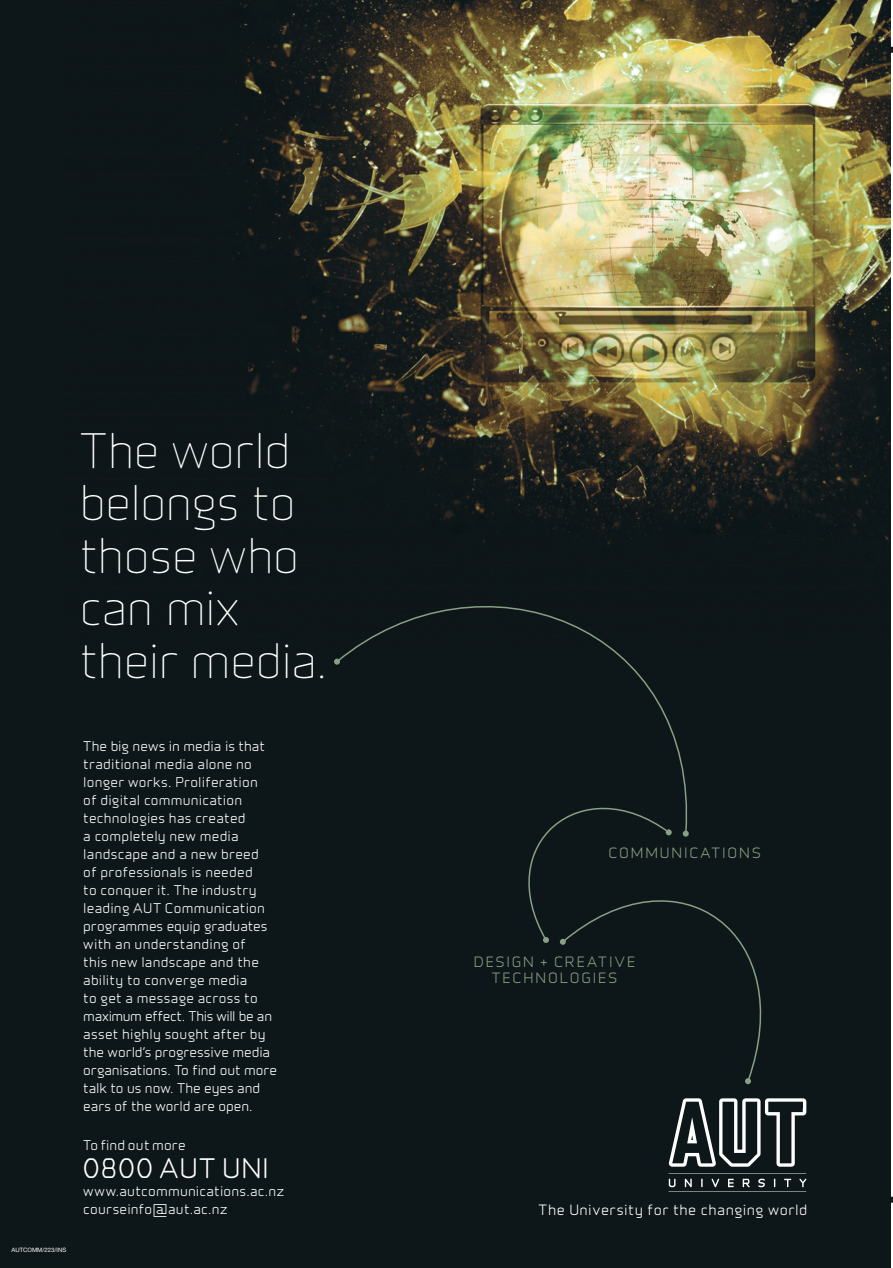
<style>
.page{position:relative;width:893px;height:1268px;background:#fff}
.page>*{position:absolute;margin:0;border:0;box-sizing:border-box;transform-origin:0 0}
.t1{font:45px/52.5px "Infinity T Light";letter-spacing:-.035em;color:#fff}
.t2{font:25.5px "Infinity T Medium";letter-spacing:.05em;color:#fff}
.t3{font:13.5px/16.5px "Infinity T Medium";letter-spacing:.14em;color:#88a084;text-align:center}
.t4{font:13.5px "Infinity T Medium";letter-spacing:.04em;color:#fff}
.t5{font:12.75px/18px "Infinity T Medium";letter-spacing:.02em;color:#fff}
.t6{font:6px "Helvetica Neue";color:#fff}
</style>
<div class="page">
<svg style="left:890px;top:1197px;width:2px;height:6px"></svg>
<svg style="left:890px;top:47px;width:2px;height:6px"></svg>
<div style="left:0;top:0;width:890px;height:1268px;background:#0d1719"></div>
<img style="left:220px;top:0;width:670px;height:544px">
<svg style="left:668px;top:1098px;width:138px;height:69px"></svg>
<svg style="left:668px;top:1173px;width:138px;height:19px"></svg>
<svg style="left:336px;top:544px;width:353px;height:291px"></svg>
<svg style="left:334px;top:659px;width:6px;height:6px"></svg>
<svg style="left:682px;top:831px;width:6px;height:6px"></svg>
<svg style="left:671px;top:900px;width:91px;height:178px"></svg>
<svg style="left:490px;top:768px;width:181px;height:177px"></svg>
<svg style="left:745px;top:1078px;width:6px;height:6px"></svg>
<h1 class="t1" style="left:79px;top:422px;width:250px">The world belongs to those who can mix their media.</h1>
<p class="t6" style="left:12px;top:1246px;width:56px">AUTCOMM/223/INS</p>
<p class="t5" style="left:83px;top:736px;width:195px">The big news in media is that traditional media alone no longer works. Proliferation<br>of digital communication technologies has created<br>a completely new media landscape and a new breed<br>of professionals is needed<br>to conquer it. The industry leading AUT Communication programmes equip graduates with an understanding of<br>this new landscape and the ability to converge media<br>to get a message across to maximum effect. This will be an asset highly sought after by the world’s progressive media organisations. To find out more talk to us now. The eyes and ears of the world are open.</p>
<p class="t5" style="left:83px;top:1135px;width:104px">To find out more</p>
<h2 class="t2" style="left:83px;top:1150px;width:187px">0800 AUT UNI</h2>
<p class="t5" style="left:83px;top:1181px;width:203px">www.autcommunications.ac.nz courseinfo@aut.ac.nz</p>
<p class="t3" style="left:608px;top:844px;width:154px">COMMUNICATIONS</p>
<p class="t3" style="left:473px;top:952px;width:163px">DESIGN + CREATIVE<br>TECHNOLOGIES</p>
<p class="t4" style="left:538px;top:1200px;width:270px">The University for the changing world</p>
</div>
